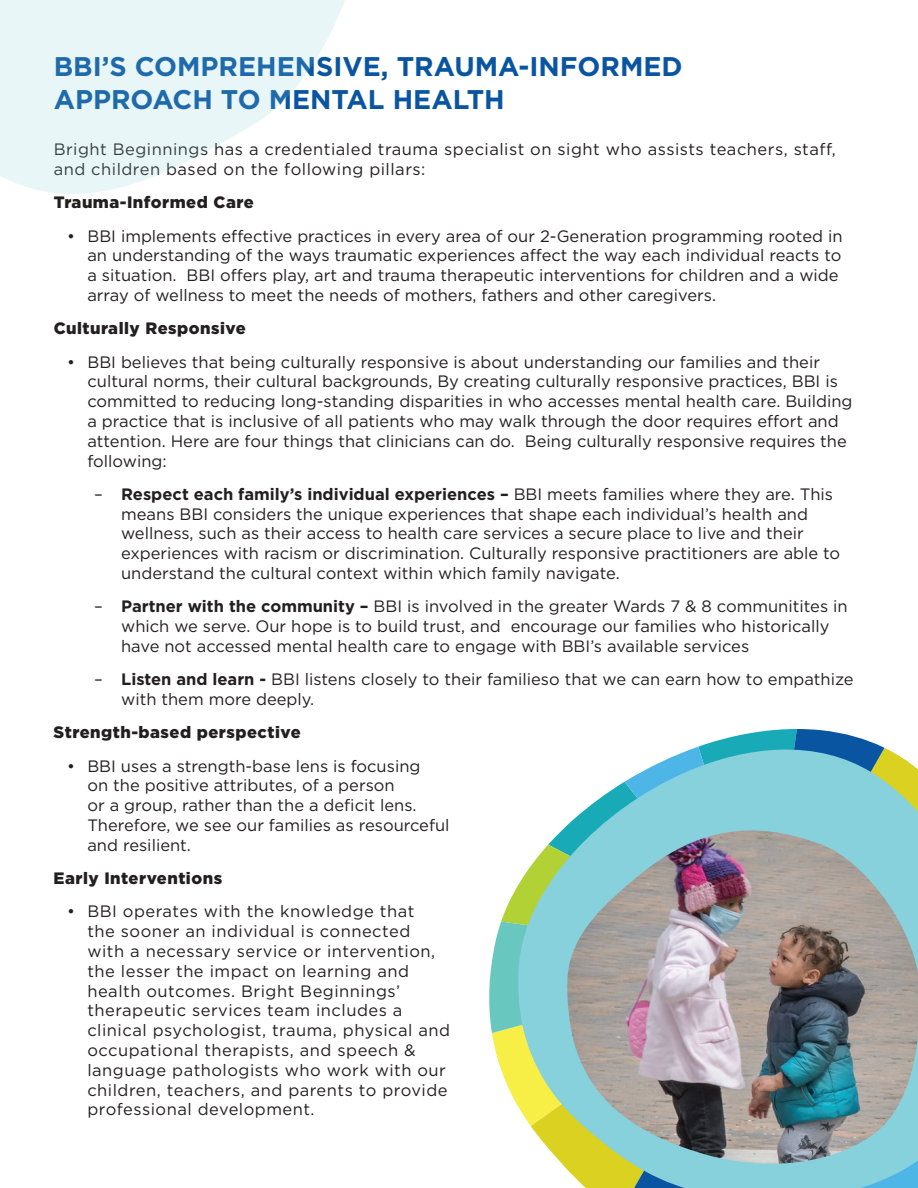
<style>
.page{position:relative;width:918px;height:1188px;background:#fff}
.page>*{position:absolute;margin:0;border:0;box-sizing:border-box;transform-origin:0 0}
.t1{font:700 27px/32.4px "Gotham HTF";color:#0a55a1}
.t2{font:16.5px/19.8px "Gotham HTF";color:#231f20}
.t3{font:16.5px/19.8px "Gotham HTF";letter-spacing:.03em;color:#231f20}
.t4{font:900 16.5px "Gotham HTF";letter-spacing:.03em;color:#231f20}
.s1{font-weight:700}
</style>
<div class="page">
<svg style="left:489px;top:729px;width:398px;height:372px"></svg>
<img style="left:515px;top:749px;width:403px;height:439px">
<svg style="left:0;top:0;width:345px;height:194px;fill:#e9f6f8"></svg>
<h1 class="t1" style="left:54px;top:50px;width:631px">BBI’S COMPREHENSIVE, TRAUMA-INFORMED<br>APPROACH TO MENTAL HEALTH</h1>
<p class="t3" style="left:54px;top:139px;width:784px">Bright Beginnings has a credentialed trauma specialist on sight who assists teachers, staff, and children based on the following pillars:</p>
<p class="t4" style="left:54px;top:193px;width:202px">Trauma-Informed Care</p>
<p class="t2" style="left:87px;top:226px;width:757px;text-indent:-20px">• BBI implements effective practices in every area of our 2-Generation programming rooted in an understanding of the ways traumatic experiences affect the way each individual reacts to a situation. BBI offers play, art and trauma therapeutic interventions for children and a wide array of wellness to meet the needs of mothers, fathers and other caregivers.</p>
<p class="t4" style="left:54px;top:319px;width:194px">Culturally Responsive</p>
<p class="t2" style="left:87px;top:352px;width:767px;text-indent:-20px">• BBI believes that being culturally responsive is about understanding our families and their cultural norms, their cultural backgrounds, By creating culturally responsive practices, BBI is committed to reducing long-standing disparities in who accesses mental health care. Building a practice that is inclusive of all patients who may walk through the door requires effort and attention. Here are four things that clinicians can do. Being culturally responsive requires the following:</p>
<p class="t2" style="left:121px;top:484px;width:721px;text-indent:-27px">– <span class="s1">Respect each family’s individual experiences –</span> BBI meets families where they are. This means BBI considers the unique experiences that shape each individual’s health and wellness, such as their access to health care services a secure place to live and their experiences with racism or discrimination. Culturally responsive practitioners are able to understand the cultural context within which family navigate.</p>
<p class="t2" style="left:121px;top:596px;width:728px;text-indent:-27px">– <span class="s1">Partner with the community –</span> BBI is involved in the greater Wards 7 &amp; 8 communitites in which we serve. Our hope is to build trust, and encourage our families who historically have not accessed mental health care to engage with BBI’s available services</p>
<p class="t2" style="left:121px;top:669px;width:734px;text-indent:-27px">– <span class="s1">Listen and learn -</span> BBI listens closely to their familieso that we can earn how to empathize with them more deeply.</p>
<p class="t4" style="left:54px;top:723px;width:249px">Strength-based perspective</p>
<p class="t2" style="left:87px;top:756px;width:364px;text-indent:-20px">• BBI uses a strength-base lens is focusing<br>on the positive attributes, of a person<br>or a group, rather than the a deficit lens.<br>Therefore, we see our families as resourceful and resilient.</p>
<p class="t4" style="left:54px;top:869px;width:170px">Early Interventions</p>
<p class="t3" style="left:87px;top:901px;width:364px;text-indent:-20px">• BBI operates with the knowledge that<br>the sooner an individual is connected with a necessary service or intervention, the lesser the impact on learning and health outcomes. Bright Beginnings’ therapeutic services team includes a clinical psychologist, trauma, physical and occupational therapists, and speech &amp; language pathologists who work with our children, teachers, and parents to provide professional development.</p>
</div>
